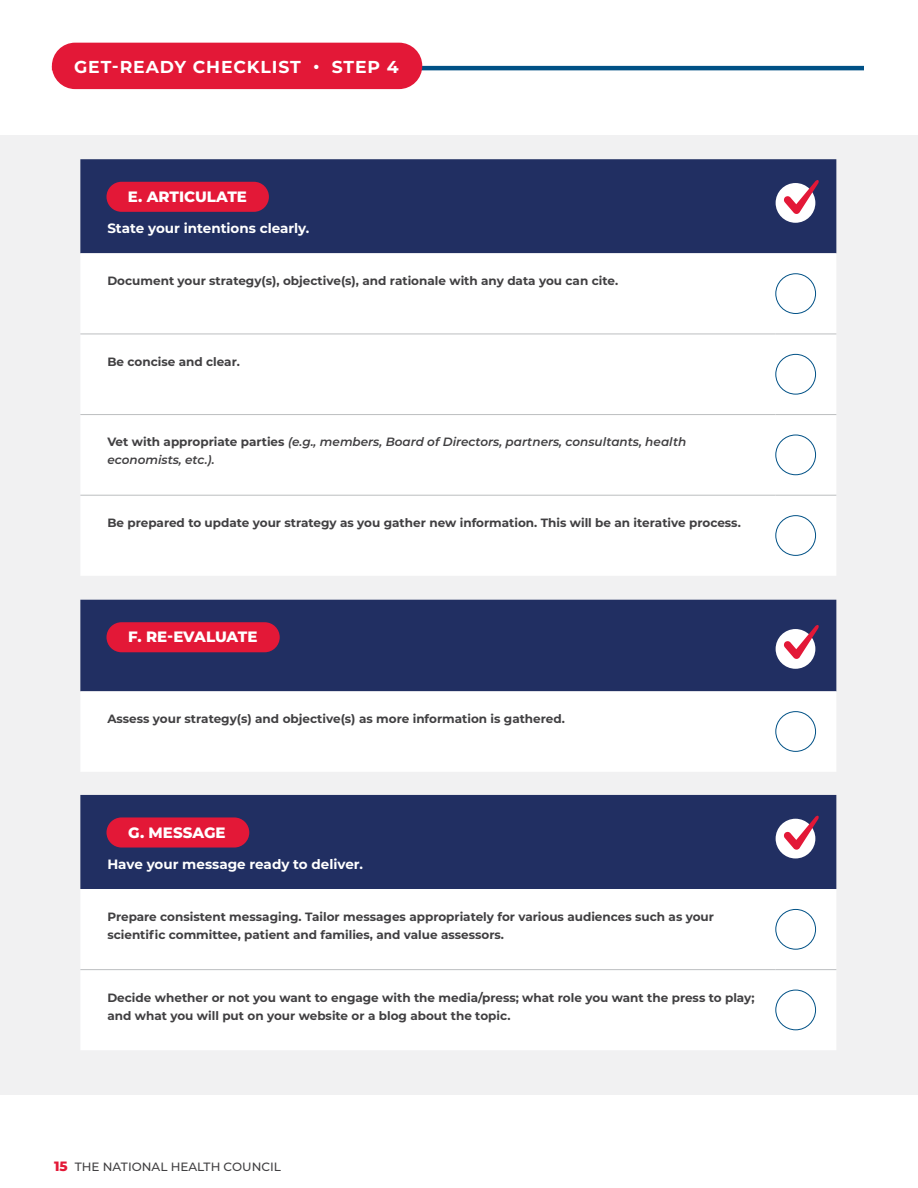
<style>
.page{position:relative;width:918px;height:1188px;background:#fff}
.page>*{position:absolute;margin:0;border:0;box-sizing:border-box;transform-origin:0 0}
.t1{font:700 17.25px "Montserrat";letter-spacing:.05em;color:#fff}
.t2{font:800 15px "Montserrat";color:#fff}
.t3{font:700 13.5px "Montserrat";color:#fff}
.t4{font:700 12px/18px "Montserrat";color:#414042}
.t5{font:italic 600 12px/18px "Montserrat";color:#414042}
.t6{font:500 12px "Montserrat";color:#414042}
.s1{font-weight:700;font-style:normal}
.s2{font-weight:800;font-size:13.5px;color:#e31837}
</style>
<div class="page">
<div style="left:0;top:135px;width:918px;height:959px;background:#f1f1f2"></div>
<hr style="left:189px;top:66px;width:675px;height:4px;background:#005186">
<div style="left:52px;top:43px;width:370px;height:46px;background:#e31837;border-radius:23px"></div>
<div style="left:80px;top:159px;width:756px;height:94px;background:#212f62"></div>
<div style="left:80px;top:253px;width:756px;height:323px;background:#fff"></div>
<hr style="left:80px;top:334px;width:696px;height:1px;background:#bcbec0">
<hr style="left:776px;top:334px;width:60px;height:1px;background:#bcbec0">
<hr style="left:80px;top:414px;width:696px;height:1px;background:#bcbec0">
<hr style="left:776px;top:414px;width:60px;height:1px;background:#bcbec0">
<hr style="left:80px;top:495px;width:696px;height:1px;background:#bcbec0">
<hr style="left:776px;top:495px;width:60px;height:1px;background:#bcbec0">
<div style="left:776px;top:183px;width:39px;height:40px;background:#fff;border-radius:50%"></div>
<div style="left:776px;top:274px;width:40px;height:40px;border:1px solid #005186;border-radius:50%"></div>
<div style="left:776px;top:354px;width:40px;height:40px;border:1px solid #005186;border-radius:50%"></div>
<div style="left:776px;top:435px;width:40px;height:40px;border:1px solid #005186;border-radius:50%"></div>
<div style="left:776px;top:515px;width:40px;height:41px;border:1px solid #005186;border-radius:50%"></div>
<div style="left:80px;top:600px;width:756px;height:91px;background:#212f62"></div>
<div style="left:80px;top:691px;width:756px;height:81px;background:#fff"></div>
<div style="left:776px;top:629px;width:39px;height:40px;background:#fff;border-radius:50%"></div>
<div style="left:776px;top:711px;width:40px;height:41px;border:1px solid #005186;border-radius:50%"></div>
<svg style="left:783px;top:178px;width:37px;height:36px"></svg>
<svg style="left:783px;top:623px;width:37px;height:36px"></svg>
<div style="left:106px;top:182px;width:163px;height:30px;background:#e31837;border-radius:15px"></div>
<div style="left:106px;top:622px;width:174px;height:30px;background:#e31837;border-radius:15px"></div>
<div style="left:80px;top:795px;width:756px;height:94px;background:#212f62"></div>
<div style="left:81px;top:889px;width:755px;height:161px;background:#fff"></div>
<hr style="left:80px;top:969px;width:696px;height:1px;background:#bcbec0">
<hr style="left:776px;top:969px;width:60px;height:1px;background:#bcbec0">
<div style="left:776px;top:819px;width:39px;height:39px;background:#fff;border-radius:50%"></div>
<div style="left:776px;top:909px;width:40px;height:40px;border:1px solid #005186;border-radius:50%"></div>
<div style="left:776px;top:990px;width:40px;height:40px;border:1px solid #005186;border-radius:50%"></div>
<svg style="left:783px;top:814px;width:37px;height:36px"></svg>
<div style="left:106px;top:817px;width:143px;height:31px;background:#e31837;border-radius:15px"></div>
<h1 class="t1" style="left:74px;top:54px;width:326px">GET-READY CHECKLIST • STEP 4</h1>
<p class="t2" style="left:128px;top:185px;width:121px">E. ARTICULATE</p>
<p class="t3" style="left:107px;top:219px;width:204px">State your intentions clearly.</p>
<p class="t4" style="left:107px;top:271px;width:512px">Document your strategy(s), objective(s), and rationale with any data you can cite.</p>
<p class="t4" style="left:107px;top:352px;width:134px">Be concise and clear.</p>
<p class="t5" style="left:107px;top:433px;width:580px"><span class="s1">Vet with appropriate parties</span> (e.g., members, Board of Directors, partners, consultants, health economists, etc.).</p>
<p class="t4" style="left:107px;top:513px;width:635px">Be prepared to update your strategy as you gather new information. This will be an iterative process.</p>
<p class="t2" style="left:128px;top:626px;width:131px">F. RE-EVALUATE</p>
<p class="t4" style="left:107px;top:709px;width:459px">Assess your strategy(s) and objective(s) as more information is gathered.</p>
<p class="t2" style="left:128px;top:821px;width:99px">G. MESSAGE</p>
<p class="t3" style="left:107px;top:854px;width:257px">Have your message ready to deliver.</p>
<p class="t4" style="left:107px;top:907px;width:608px">Prepare consistent messaging. Tailor messages appropriately for various audiences such as your scientific committee, patient and families, and value assessors.</p>
<p class="t4" style="left:107px;top:988px;width:649px">Decide whether or not you want to engage with the media/press; what role you want the press to play; and what you will put on your website or a blog about the topic.</p>
<p class="t6" style="left:54px;top:1158px;width:228px"><span class="s2">15</span> THE NATIONAL HEALTH COUNCIL</p>
</div>
